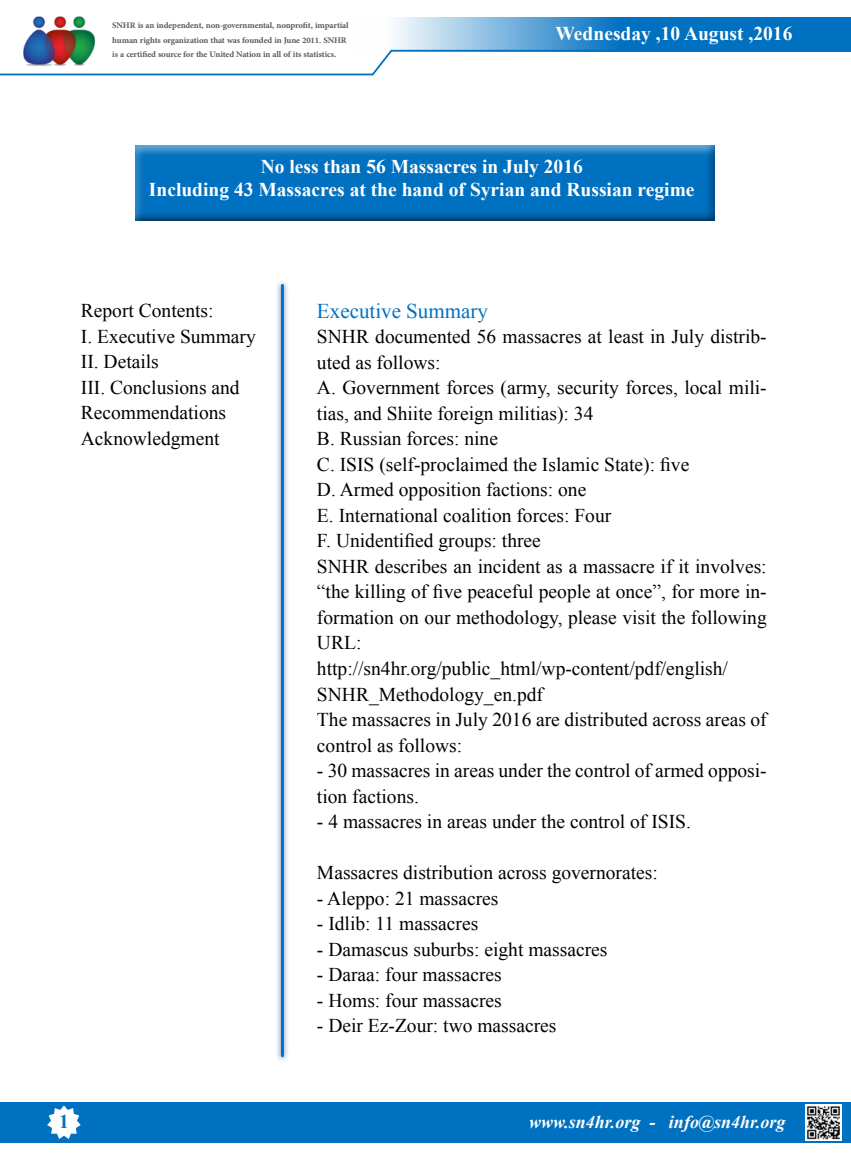
<style>
.page{position:relative;width:851px;height:1170px;background:#fff}
.page>*{position:absolute;margin:0;border:0;box-sizing:border-box;transform-origin:0 0}
.t1{font:21px "Times New Roman";color:#0070c0}
.t2{font:19.5px/25.5px "Times New Roman";color:#000}
.t3{font:700 19.5px/23.4px "Times New Roman";color:#fff;text-align:center}
.t4{font:700 19.5px "Times New Roman";color:#0070c0}
.t5{font:italic 700 18px "Times New Roman";color:#fff}
.t6{font:700 12px/14.4px "Adobe Arabic";letter-spacing:-.01em;color:#58595b}
</style>
<div class="page">
<img style="left:23px;top:16px;width:72px;height:33px">
<div style="left:0;top:1101px;width:850px;height:41px;background:#0070c0"></div>
<svg style="left:44px;top:1101px;width:40px;height:38px"></svg>
<svg style="left:0;top:49px;width:392px;height:27px"></svg>
<img style="left:805px;top:1104px;width:36px;height:36px">
<svg style="left:349px;top:17px;width:501px;height:35px;background:#4b9ad2"></svg>
<div style="left:125px;top:138px;width:602px;height:84px;background:#000;opacity:.75"></div>
<div style="left:275px;top:279px;width:14px;height:783px;background:#234190;opacity:.75"></div>
<hr style="left:281px;top:285px;width:3px;height:770px;background:#0070c0">
<p class="t6" style="left:112px;top:17px;width:238px">SNHR anis independent, non-governmental, nonprofit, impartial human rights organization that was founded in June 2011. SNHR<br>ais certified source for the United Nation in all of its statistics.</p>
<p class="t3" style="left:555px;top:21px;width:238px">Wednesday ,10 August ,2016</p>
<p class="t3" style="left:149px;top:154px;width:547px">No less than 56 Massacres in July 2016<br>Including 43 Massacres at the hand of Syrian and Russian regime</p>
<p class="t2" style="left:81px;top:297px;width:176px">Report Contents:<br>.I Executive Summary<br>II. Details<br>III. Conclusions and<br>Recommendations<br>Acknowledgment</p>
<p class="t4" style="left:59px;top:1107px;width:11px">1</p>
<p class="t1" style="left:317px;top:296px;width:172px">Executive Summary</p>
<p class="t2" style="left:317px;top:349px;width:125px">uted as follows:</p>
<p class="t2" style="left:317px;top:323px;width:451px">SNHR documented 56 massacres at least in July distrib-</p>
<p class="t2" style="left:317px;top:374px;width:451px">A. Government forces (army, security forces, local mili-</p>
<p class="t2" style="left:317px;top:425px;width:451px">B. Russian forces: nine<br>C. ISIS (self-proclaimed the Islamic State :) five<br>D. Armed opposition factions: one<br>E. International coalition forces: Four<br>.F Unidentified groups: three<br>SNHR describes an incident as a massacre if it involves:</p>
<p class="t2" style="left:317px;top:604px;width:451px">formation on our methodology, please visit the following</p>
<p class="t2" style="left:317px;top:400px;width:278px">tias, and Shiite foreign militias :( 34</p>
<p class="t2" style="left:317px;top:578px;width:451px">“the killing of five peaceful people at once ,” for more in-</p>
<p class="t2" style="left:317px;top:630px;width:451px">URL: http://sn4hr.org/public_html/wp-content/pdf/english/ SNHR_Methodology_en.pdf<br>The massacres in July 2016 are distributed across areas of control as follows:</p>
<p class="t2" style="left:317px;top:783px;width:103px">tion factions.</p>
<p class="t2" style="left:317px;top:757px;width:451px">- 30 massacres in areas under the control of armed opposi-</p>
<p class="t2" style="left:317px;top:808px;width:375px">4- massacres in areas under the control of ISIS.</p>
<p class="t2" style="left:317px;top:859px;width:342px">Massacres distribution across governorates:</p>
<p class="t2" style="left:317px;top:885px;width:183px">- Aleppo: 21 massacres</p>
<p class="t2" style="left:317px;top:910px;width:163px">- Idlib: 11 massacres</p>
<p class="t2" style="left:317px;top:936px;width:292px">- Damascus suburbs: eight massacres</p>
<p class="t2" style="left:317px;top:961px;width:186px">- Daraa: four massacres</p>
<p class="t2" style="left:317px;top:987px;width:186px">- Homs: four massacres</p>
<p class="t2" style="left:317px;top:1012px;width:241px">- Deir Ez-Zour: two massacres</p>
<p class="t5" style="left:529px;top:1108px;width:113px">www.sn4hr.org</p>
<p class="t5" style="left:649px;top:1108px;width:7px">-</p>
<p class="t5" style="left:669px;top:1108px;width:118px">info@sn4hr.org</p>
</div>
